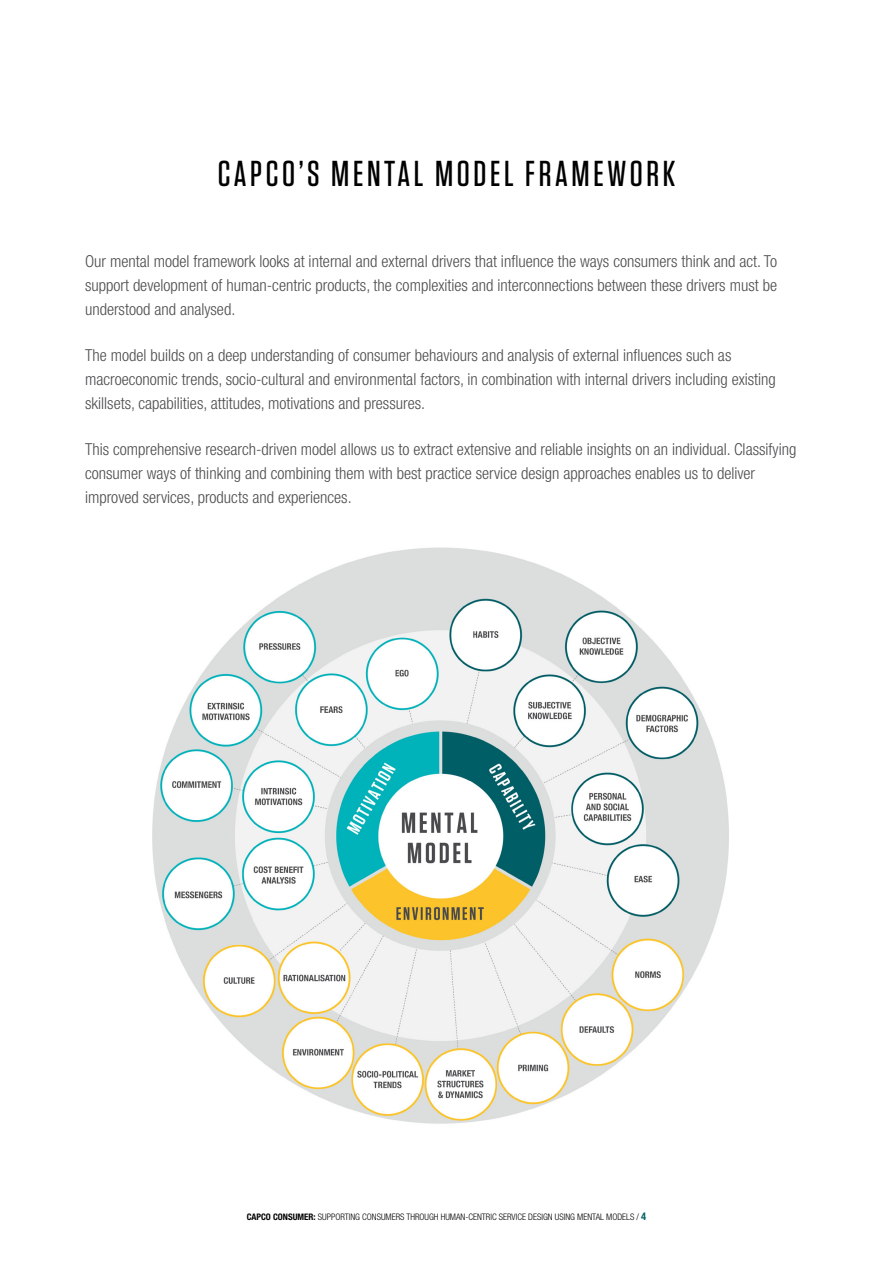
<style>
.page{position:relative;width:893px;height:1263px;background:#fff}
.page>*{position:absolute;margin:0;border:0;box-sizing:border-box;transform-origin:0 0}
.t1{font:500 36px "Tungsten";letter-spacing:.1em;color:#000}
.t2{font:300 condensed 16.5px/24px "Helvetica Neue LT Std";color:#4e4e50}
.t3{font:300 condensed 9px "Helvetica Neue LT Std";color:#000}
.s1{font-weight:700}
.s2{font-weight:700;font-size:10.5px;color:#006064}
</style>
<div class="page">
<img style="left:152px;top:547px;width:577px;height:577px">
<h1 class="t1" style="left:218px;top:154px;width:459px">CAPCO’S MENTAL MODEL FRAMEWORK</h1>
<p class="t2" style="left:85px;top:249px;width:693px;text-align:justify">Our mental model framework looks at internal and external drivers that influence the ways consumers think and act. To support development of human-centric products, the complexities and interconnections between these drivers must be understood and analysed.</p>
<p class="t2" style="left:85px;top:343px;width:692px">The model builds on a deep understanding of consumer behaviours and analysis of external influences such as macroeconomic trends, socio-cultural and environmental factors, in combination with internal drivers including existing skillsets, capabilities, attitudes, motivations and pressures.</p>
<p class="t2" style="left:85px;top:436px;width:713px">This comprehensive research-driven model allows us to extract extensive and reliable insights on an individual. Classifying consumer ways of thinking and combining them with best practice service design approaches enables us to deliver improved services, products and experiences.</p>
<p class="t3" style="left:247px;top:1211px;width:401px"><span class="s1">CAPCO CONSUMER:</span> SUPPORTING CONSUMERS THROUGH HUMAN-CENTRIC SERVICE DESIGN USING MENTAL MODELS / <span class="s2">4</span></p>
</div>
